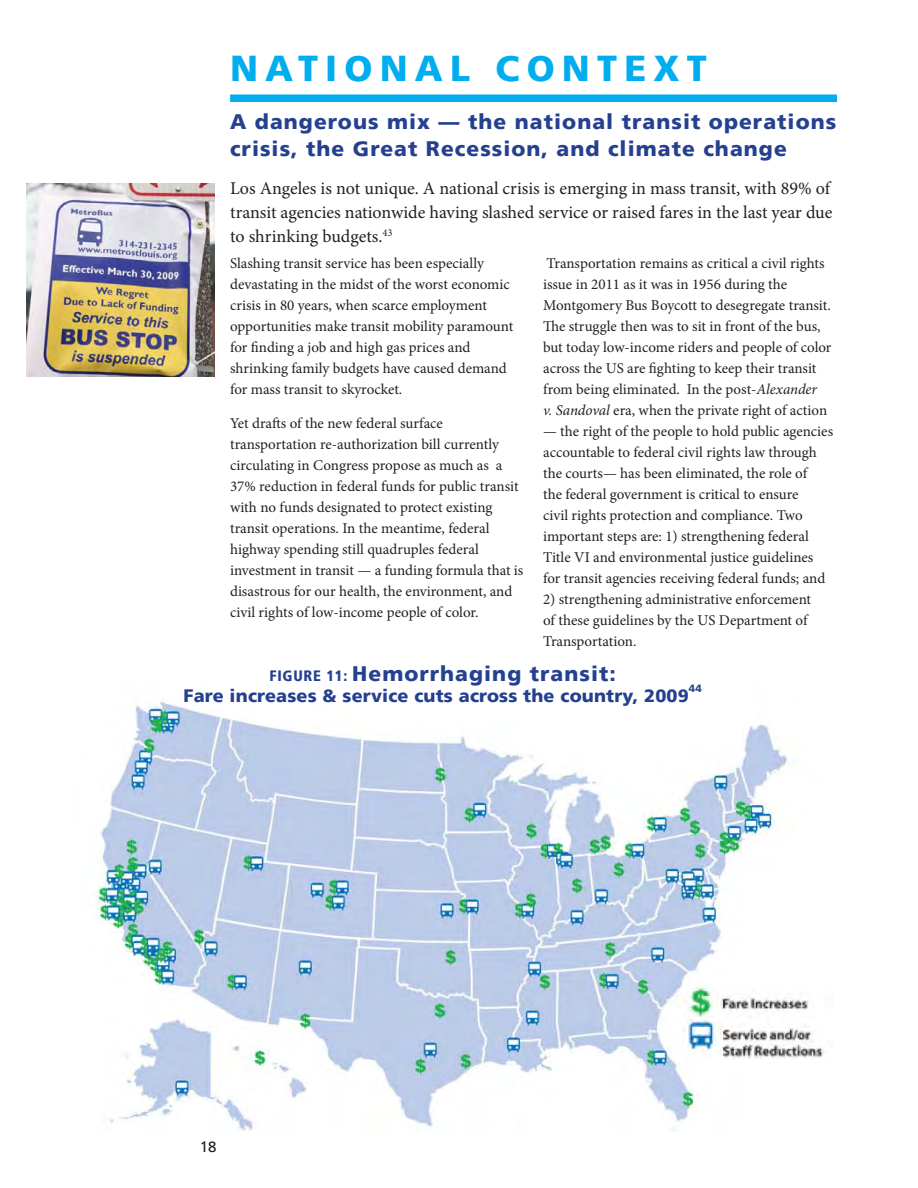
<style>
.page{position:relative;width:918px;height:1188px;background:#fff}
.page>*{position:absolute;margin:0;border:0;box-sizing:border-box;transform-origin:0 0}
.t1{font:900 36px "Frutiger LT";letter-spacing:.2em;color:#00aeef}
.t2{font:900 21px/27.6px "Frutiger LT";letter-spacing:.05em;color:#25408f}
.t3{font:18px/24px "Minion Pro";color:#231f20}
.t4{font:900 18px "Frutiger LT";letter-spacing:.01em;color:#25408f}
.t5{font:15px/21px "Minion Pro";color:#231f20}
.t6{font:15px "Frutiger LT";color:#231f20}
.t7{font:900 10.5px "Frutiger LT";color:#25408f}
.s1{font-style:italic}
.s2{font-stretch:condensed;font-size:15px}
</style>
<div class="page">
<img style="left:96px;top:699px;width:699px;height:433px">
<img style="left:27px;top:183px;width:188px;height:193px">
<img style="left:683px;top:986px;width:142px;height:72px">
<div style="left:230px;top:95px;width:607px;height:7px;background:#00aeef"></div>
<h1 class="t1" style="left:230px;top:47px;width:474px">N at ional Conte xt</h1>
<h2 class="t2" style="left:230px;top:108px;width:608px">A dangerous mix — the national transit operations crisis, the Great Recession, and climate change</h2>
<p class="t3" style="left:230px;top:176px;width:604px">Los Angeles is not unique. A national crisis is emerging in mass transit, with 89% of transit agencies nationwide having slashed service or raised fares in the last year due to shrinking budgets.<sup>43</sup></p>
<p class="t5" style="left:230px;top:253px;width:285px">Slashing transit service has been especially devastating in the midst of the worst economic crisis in 80 years, when scarce employment opportunities make transit mobility paramount for finding a job and high gas prices and shrinking family budgets have caused demand for mass transit to skyrocket.</p>
<p class="t5" style="left:230px;top:413px;width:295px">Yet drafts of the new federal surface transportation re-authorization bill currently circulating in Congress propose as much as a 37% reduction in federal funds for public transit with no funds designated to protect existing transit operations. In the meantime, federal highway spending still quadruples federal investment in transit — a funding formula that is disastrous for our health, the environment, and civil rights of low-income people of color.</p>
<p class="t5" style="left:543px;top:253px;width:290px">Transportation remains as critical a civil rights issue in 2011 as it was in 1956 during the Montgomery Bus Boycott to desegregate transit.<br>The struggle then was to sit in front of the bus, but today low-income riders and people of color across the US are fighting to keep their transit from being eliminated. In the post-<span class="s1">Alexander<br>v. Sandoval</span> era, when the private right of action</p>
<p class="t5" style="left:543px;top:421px;width:292px">— the right of the people to hold public agencies accountable to federal civil rights law through the courts— has been eliminated, the role of<br>the federal government is critical to ensure<br>civil rights protection and compliance. Two important steps are: 1) strengthening federal Title VI and environmental justice guidelines for transit agencies receiving federal funds; and</p>
<p class="t5" style="left:543px;top:589px;width:270px">2) strengthening administrative enforcement of these guidelines by the US Department of<br>Transportation.</p>
<h2 class="t2" style="left:269px;top:660px;width:348px"><span class="s2">FIGURE 11:</span> Hemorrhaging transit:</h2>
<p class="t4" style="left:184px;top:685px;width:507px">Fare increases &amp; service cuts across the country, 2009</p>
<p class="t7" style="left:689px;top:682px;width:14px">44</p>
<p class="t6" style="left:200px;top:1138px;width:18px">18</p>
</div>
